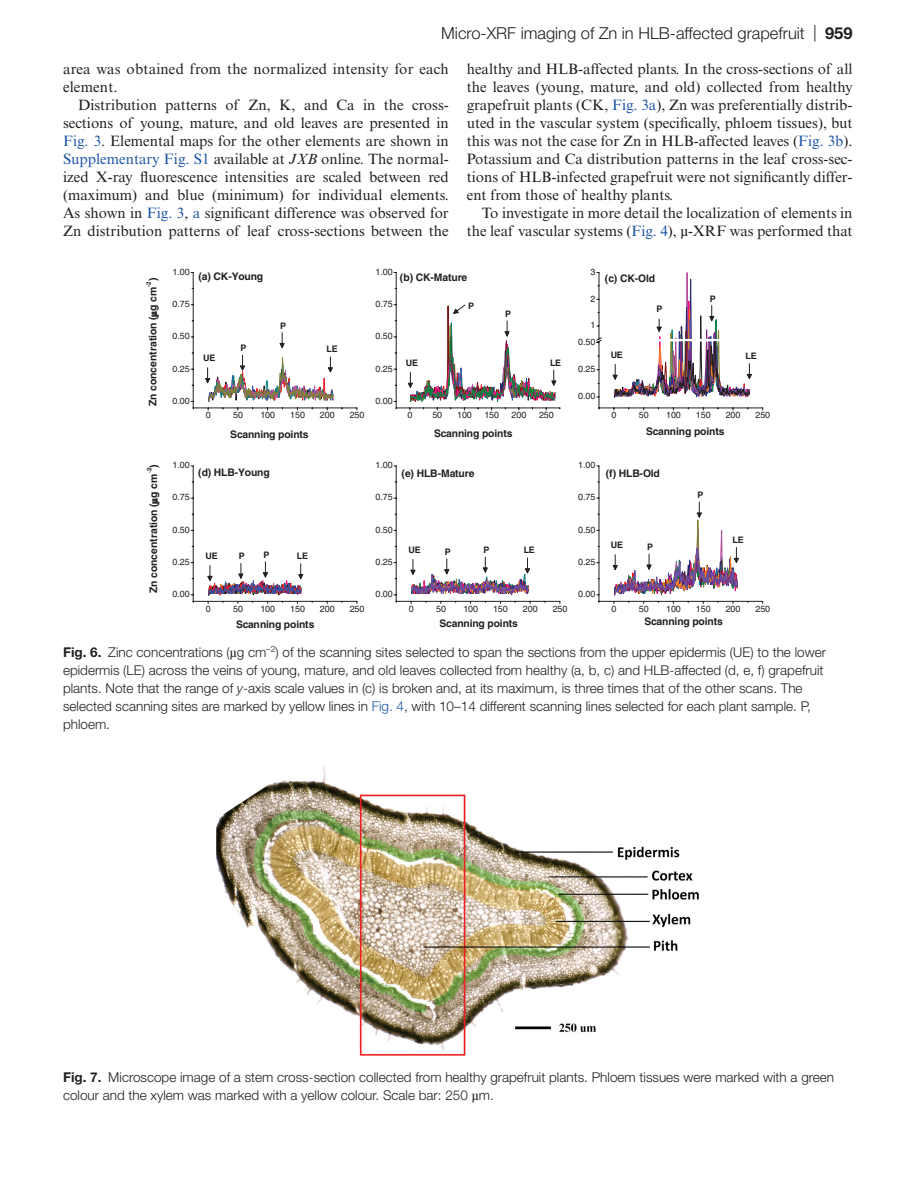
<style>
.page{position:relative;width:919px;height:1187px;background:#fff}
.page>*{position:absolute;margin:0;border:0;box-sizing:border-box;transform-origin:0 0}
.t1{font:300 16.5px "Helvetica Neue LT Std";color:#231f20}
.t2{font:15px/18px "Times New Roman MT Std";color:#231f20;text-align:justify}
.t3{font:300 13.5px/18px "Helvetica Neue LT Std";color:#231f20}
.t4{font:700 10.35px "Helvetica";letter-spacing:-.015em;color:#231f20}
.t5{font:9px "Helvetica";letter-spacing:-.01em;color:#231f20}
.t6{font:700 9px "Helvetica";letter-spacing:-.025em;color:#231f20}
.t7{font:700 6.15px "Helvetica";color:#231f20}
.t8{font:6.15px "Helvetica";color:#231f20}
.s1{font-weight:700}
.s2{color:#1e56a6}
.s3{font-style:italic}
.s4{font-family:"Gandhari Unicode"}
.s5{font-family:"Gandhari Unicode";font-weight:400}
</style>
<div class="page">
<hr style="left:193px;top:407px;width:164px;height:1px;background:#231f20">
<hr style="left:193px;top:272px;width:1px;height:136px;background:#231f20">
<hr style="left:396px;top:407px;width:164px;height:1px;background:#231f20">
<hr style="left:396px;top:272px;width:1px;height:136px;background:#231f20">
<hr style="left:193px;top:601px;width:164px;height:1px;background:#231f20">
<hr style="left:193px;top:466px;width:1px;height:135px;background:#231f20">
<hr style="left:396px;top:601px;width:164px;height:1px;background:#231f20">
<hr style="left:396px;top:466px;width:1px;height:135px;background:#231f20">
<hr style="left:599px;top:601px;width:163px;height:1px;background:#231f20">
<hr style="left:598px;top:466px;width:1px;height:135px;background:#231f20">
<svg style="left:204px;top:332px;width:130px;height:78px"></svg>
<svg style="left:407px;top:304px;width:153px;height:106px"></svg>
<svg style="left:596px;top:272px;width:167px;height:138px"></svg>
<img style="left:207px;top:562px;width:97px;height:41px">
<img style="left:409px;top:557px;width:122px;height:46px">
<svg style="left:612px;top:501px;width:127px;height:103px"></svg>
<img style="left:217px;top:765px;width:481px;height:290px">
<p class="t1" style="left:441px;top:23px;width:413px">Micro-XRF imaging of Zn in HLB-affected grapefruit | <span class="s1">959</span></p>
<p class="t2" style="left:63px;top:60px;width:387px">area was obtained from the normalized intensity for each element.</p>
<p class="t2" style="left:63px;top:96px;width:387px;text-indent:15px">Distribution patterns of Zn, K, and Ca in the cross&shy;sections of young, mature, and old leaves are presented in <span class="s2">Fig. 3</span>. Elemental maps for the other elements are shown in <span class="s2">Supplementary Fig. S1</span> available at <span class="s3">JXB</span> online. The normal&shy;ized X-ray fluorescence intensities are scaled between red (maximum) and blue (minimum) for individual elements.<br>As shown in <span class="s2">Fig. 3</span>, <span class="s2">a</span> significant difference was observed for Zn distribution patterns of leaf cross-sections between the</p>
<p class="t2" style="left:466px;top:60px;width:387px">healthy and HLB-affected plants. In the cross-sections of all the leaves (young, mature, and old) collected from healthy grapefruit plants (CK, <span class="s2">Fig. 3a</span>), Zn was preferentially distrib&shy;uted in the vascular system (specifically, phloem tissues), but this was not the case for Zn in HLB-affected leaves (<span class="s2">Fig. 3b</span>).<br>Potassium and Ca distribution patterns in the leaf cross-sec&shy;tions of HLB-infected grapefruit were not significantly differ&shy;ent from those of healthy plants.</p>
<p class="t2" style="left:466px;top:204px;width:387px;text-align:right">To investigate in more detail the localization of elements in the leaf vascular systems (<span class="s2">Fig. 4</span>), <span class="s4">µ</span>-XRF was performed that</p>
<p class="t4" style="left:146px;top:281px;width:5px;rotate:-90deg">)</p>
<p class="t7" style="left:145px;top:286px;width:7px;rotate:-90deg">-2</p>
<p class="t4" style="left:146px;top:406px;width:121px;rotate:-90deg">Zn concentration ( g cm</p>
<p class="t4" style="left:147px;top:468px;width:5px;rotate:-90deg">)</p>
<p class="t8" style="left:146px;top:473px;width:7px;rotate:-90deg">-<span class="s1">2</span></p>
<p class="t4" style="left:147px;top:593px;width:121px;rotate:-90deg">Zn concentration ( g cm</p>
<p class="t5" style="left:172px;top:266px;width:19px">1.00</p>
<p class="t4" style="left:198px;top:270px;width:66px">(a) CK-Young</p>
<p class="t5" style="left:375px;top:266px;width:19px">1.00</p>
<p class="t4" style="left:400px;top:271px;width:69px">(b) CK-Mature</p>
<p class="t5" style="left:590px;top:266px;width:6px">3</p>
<p class="t4" style="left:605px;top:272px;width:52px">(c) CK-Old</p>
<p class="t5" style="left:172px;top:298px;width:19px">0.75</p>
<p class="t5" style="left:375px;top:298px;width:19px">0.75</p>
<p class="t6" style="left:468px;top:300px;width:7px">P</p>
<p class="t6" style="left:505px;top:308px;width:7px">P</p>
<p class="t5" style="left:590px;top:293px;width:6px">2</p>
<p class="t6" style="left:656px;top:304px;width:7px">P</p>
<p class="t6" style="left:709px;top:293px;width:7px">P</p>
<p class="t6" style="left:280px;top:320px;width:7px">P</p>
<p class="t5" style="left:590px;top:320px;width:6px">1</p>
<p class="t5" style="left:172px;top:331px;width:19px">0.50</p>
<p class="t5" style="left:172px;top:363px;width:19px">0.25</p>
<p class="t6" style="left:203px;top:353px;width:14px">UE</p>
<p class="t6" style="left:240px;top:342px;width:7px">P</p>
<p class="t6" style="left:326px;top:344px;width:12px">LE</p>
<p class="t5" style="left:375px;top:331px;width:19px">0.50</p>
<p class="t5" style="left:375px;top:363px;width:19px">0.25</p>
<p class="t6" style="left:406px;top:357px;width:14px">UE</p>
<p class="t6" style="left:550px;top:357px;width:13px">LE</p>
<p class="t5" style="left:578px;top:336px;width:19px">0.50</p>
<p class="t5" style="left:578px;top:363px;width:19px">0.25</p>
<p class="t6" style="left:610px;top:349px;width:14px">UE</p>
<p class="t6" style="left:745px;top:350px;width:13px">LE</p>
<p class="t5" style="left:172px;top:395px;width:19px">0.00</p>
<p class="t5" style="left:375px;top:395px;width:19px">0.00</p>
<p class="t5" style="left:578px;top:391px;width:19px">0.00</p>
<p class="t5" style="left:206px;top:410px;width:6px">0</p>
<p class="t5" style="left:233px;top:410px;width:11px">50</p>
<p class="t5" style="left:260px;top:410px;width:16px">100</p>
<p class="t5" style="left:290px;top:410px;width:16px">150</p>
<p class="t5" style="left:320px;top:410px;width:16px">200</p>
<p class="t5" style="left:350px;top:410px;width:16px">250</p>
<p class="t5" style="left:407px;top:410px;width:6px">0</p>
<p class="t5" style="left:432px;top:410px;width:11px">50</p>
<p class="t5" style="left:457px;top:410px;width:16px">100</p>
<p class="t5" style="left:484px;top:410px;width:16px">150</p>
<p class="t5" style="left:511px;top:410px;width:16px">200</p>
<p class="t5" style="left:539px;top:410px;width:16px">250</p>
<p class="t5" style="left:611px;top:410px;width:6px">0</p>
<p class="t5" style="left:639px;top:410px;width:11px">50</p>
<p class="t5" style="left:666px;top:410px;width:16px">100</p>
<p class="t5" style="left:695px;top:410px;width:16px">150</p>
<p class="t5" style="left:725px;top:410px;width:16px">200</p>
<p class="t5" style="left:755px;top:410px;width:16px">250</p>
<p class="t4" style="left:230px;top:428px;width:80px">Scanning points</p>
<p class="t4" style="left:434px;top:427px;width:80px">Scanning points</p>
<p class="t4" style="left:646px;top:425px;width:80px">Scanning points</p>
<p class="t5" style="left:172px;top:460px;width:19px">1.00</p>
<p class="t4" style="left:198px;top:465px;width:73px">(d) HLB-Young</p>
<p class="t5" style="left:375px;top:460px;width:19px">1.00</p>
<p class="t4" style="left:401px;top:466px;width:74px">(e) HLB-Mature</p>
<p class="t5" style="left:578px;top:460px;width:19px">1.00</p>
<p class="t4" style="left:605px;top:466px;width:56px">(f) HLB-Old</p>
<p class="t5" style="left:172px;top:492px;width:19px">0.75</p>
<p class="t5" style="left:375px;top:492px;width:19px">0.75</p>
<p class="t5" style="left:578px;top:492px;width:19px">0.75</p>
<p class="t6" style="left:697px;top:489px;width:7px">P</p>
<p class="t5" style="left:172px;top:524px;width:19px">0.50</p>
<p class="t5" style="left:375px;top:524px;width:19px">0.50</p>
<p class="t5" style="left:578px;top:524px;width:19px">0.50</p>
<p class="t5" style="left:172px;top:556px;width:19px">0.25</p>
<p class="t6" style="left:205px;top:550px;width:14px">UE</p>
<p class="t6" style="left:239px;top:550px;width:7px">P</p>
<p class="t6" style="left:263px;top:549px;width:7px">P</p>
<p class="t6" style="left:297px;top:550px;width:13px">LE</p>
<p class="t5" style="left:375px;top:556px;width:19px">0.25</p>
<p class="t6" style="left:408px;top:544px;width:14px">UE</p>
<p class="t6" style="left:445px;top:546px;width:7px">P</p>
<p class="t6" style="left:483px;top:544px;width:7px">P</p>
<p class="t6" style="left:523px;top:544px;width:13px">LE</p>
<p class="t5" style="left:578px;top:556px;width:19px">0.25</p>
<p class="t6" style="left:610px;top:539px;width:14px">UE</p>
<p class="t6" style="left:647px;top:541px;width:7px">P</p>
<p class="t6" style="left:732px;top:534px;width:13px">LE</p>
<p class="t5" style="left:172px;top:588px;width:19px">0.00</p>
<p class="t5" style="left:375px;top:588px;width:19px">0.00</p>
<p class="t5" style="left:578px;top:588px;width:19px">0.00</p>
<p class="t5" style="left:206px;top:603px;width:6px">0</p>
<p class="t5" style="left:233px;top:603px;width:11px">50</p>
<p class="t5" style="left:260px;top:603px;width:16px">100</p>
<p class="t5" style="left:290px;top:603px;width:16px">150</p>
<p class="t5" style="left:320px;top:603px;width:16px">200</p>
<p class="t5" style="left:350px;top:603px;width:16px">250</p>
<p class="t5" style="left:409px;top:603px;width:6px">0</p>
<p class="t5" style="left:436px;top:603px;width:11px">50</p>
<p class="t5" style="left:463px;top:603px;width:16px">100</p>
<p class="t5" style="left:493px;top:603px;width:16px">150</p>
<p class="t5" style="left:523px;top:603px;width:16px">200</p>
<p class="t5" style="left:552px;top:603px;width:16px">250</p>
<p class="t5" style="left:611px;top:603px;width:6px">0</p>
<p class="t5" style="left:639px;top:603px;width:11px">50</p>
<p class="t5" style="left:666px;top:603px;width:16px">100</p>
<p class="t5" style="left:695px;top:603px;width:16px">150</p>
<p class="t5" style="left:725px;top:603px;width:16px">200</p>
<p class="t5" style="left:755px;top:603px;width:16px">250</p>
<p class="t4" style="left:236px;top:618px;width:80px">Scanning points</p>
<p class="t4" style="left:439px;top:617px;width:80px">Scanning points</p>
<p class="t4" style="left:644px;top:615px;width:80px">Scanning points</p>
<p class="t3" style="left:63px;top:643px;width:764px"><span class="s1">Fig. 6.</span> Zinc concentrations (<span class="s5">µ</span>g cm<sup>–2</sup>) of the scanning sites selected to span the sections from the upper epidermis (UE) to the lower epidermis (LE) across the veins of young, mature, and old leaves collected from healthy (a, b, c) and HLB-affected (d, e, f) grapefruit plants. Note that the range of <span class="s3">y</span>-axis scale values in (c) is broken and, at its maximum, is three times that of the other scans. The selected scanning sites are marked by yellow lines in <span class="s2">Fig. 4</span>, with 10–14 different scanning lines selected for each plant sample. P, phloem.</p>
<p class="t3" style="left:63px;top:1068px;width:772px"><span class="s1">Fig. 7.</span> Microscope image of a stem cross-section collected from healthy grapefruit plants. Phloem tissues were marked with a green colour and the xylem was marked with a yellow colour. Scale bar: 250 <span class="s5">µ</span>m.</p>
</div>
